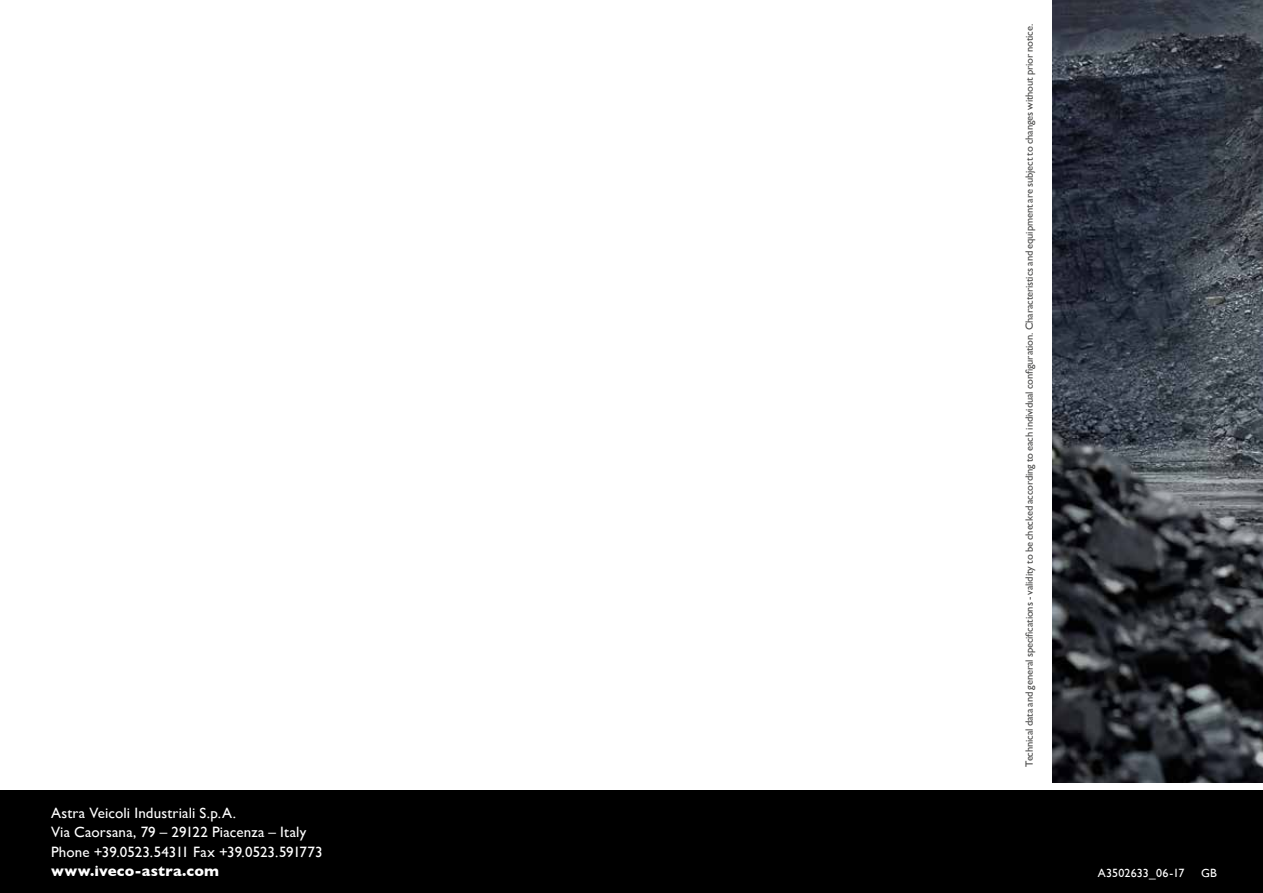
<style>
.page{position:relative;width:1263px;height:893px;background:#fff}
.page>*{position:absolute;margin:0;border:0;box-sizing:border-box;transform-origin:0 0}
.t1{font:15px/19.5px "Gill Sans";letter-spacing:.01em;color:#fff}
.t2{font:700 15px "Gill Sans";letter-spacing:.01em;color:#fff}
.t3{font:12px "Gill Sans";letter-spacing:.015em;color:#fff}
.t4{font:10.5px "Gill Sans";letter-spacing:-.015em;color:#4a4a49}
</style>
<div class="page">
<div style="left:0;top:791px;width:1263px;height:102px;background:#000"></div>
<img style="left:1052px;top:0;width:211px;height:782px">
<p class="t4" style="left:1023px;top:767px;width:744px;rotate:-90deg">Technical data and general specifications - validity to be checked according to each individual configuration. Characteristics and equipment are subject to changes without prior notice.</p>
<h1 class="t1" style="left:51px;top:804px;width:273px">Astra Veicoli Industriali S.p.A.<br>Via Caorsana, 79 – 29122 Piacenza – Italy<br>Phone +39.0523.54311 Fax +39.0523.591773</h1>
<h1 class="t2" style="left:51px;top:865px;width:169px">www.iveco-astra.com</h1>
<p class="t3" style="left:1098px;top:868px;width:88px">A3502633_06-17</p>
<p class="t3" style="left:1201px;top:868px;width:17px">GB</p>
</div>
